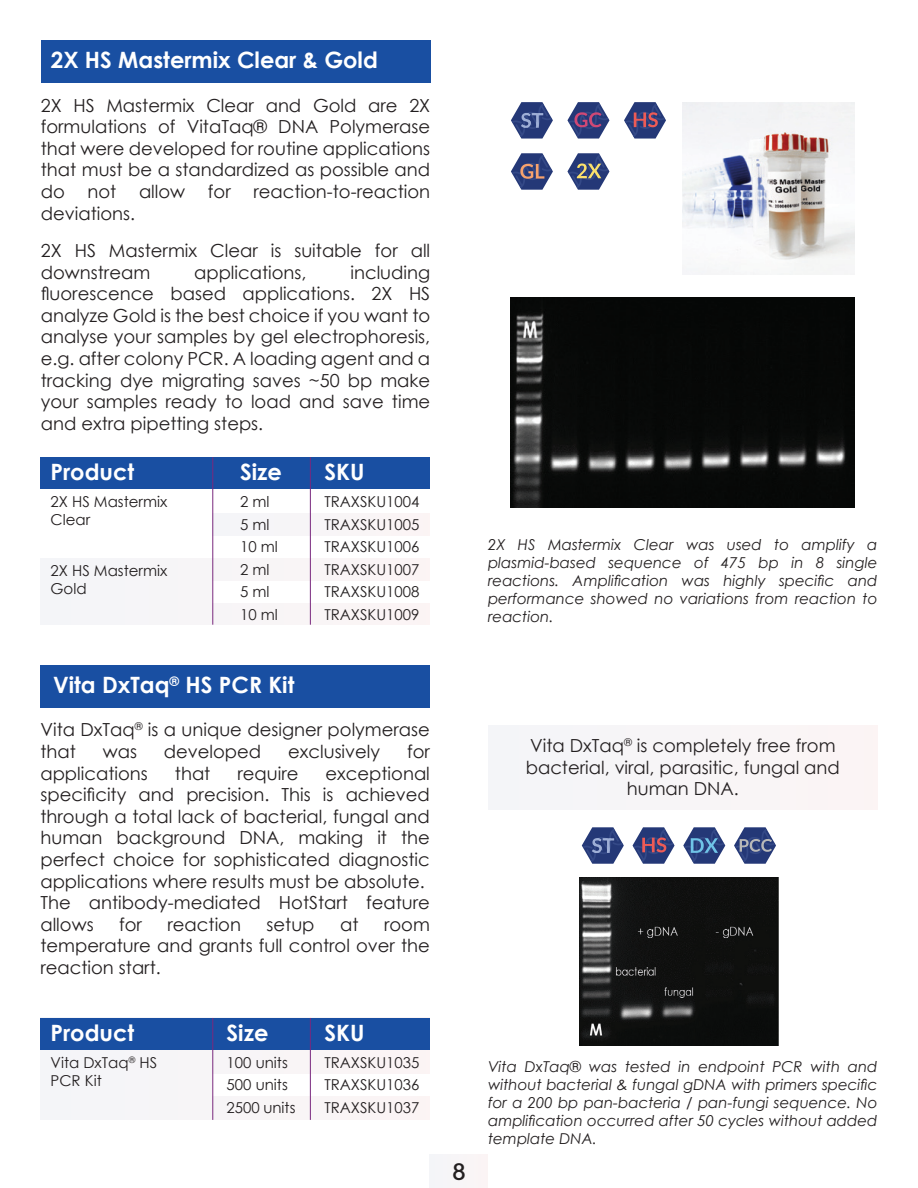
<style>
.page{position:relative;width:918px;height:1188px;background:#fff}
.page>*{position:absolute;margin:0;border:0;box-sizing:border-box;transform-origin:0 0}
.t1{font:700 22.5px "Century Gothic";color:#fff}
.t2{font:22.5px "Alata";color:#231f20}
.t3{font:18px/21.6px "Century Gothic";color:#231f20}
.t4{font:italic 15px/18px "Century Gothic";color:#231f20;text-align:justify}
.t5{font:15px/22.5px "Century Gothic";color:#231f20}
</style>
<div class="page">
<div style="left:40px;top:665px;width:390px;height:43px;background:#194fa2"></div>
<div style="left:488px;top:725px;width:390px;height:84px;background:#f8f5f7"></div>
<div style="left:40px;top:1018px;width:390px;height:102px;background:#f7f5f7"></div>
<div style="left:40px;top:1018px;width:390px;height:31px;background:#194fa2"></div>
<div style="left:213px;top:1074px;width:217px;height:22px;background:#fff"></div>
<hr style="left:212px;top:1018px;width:1px;height:102px;background:#79297e">
<hr style="left:310px;top:1018px;width:1px;height:102px;background:#79297e">
<img style="left:579px;top:878px;width:200px;height:167px">
<svg style="left:582px;top:827px;width:42px;height:37px"></svg>
<svg style="left:633px;top:827px;width:42px;height:37px"></svg>
<svg style="left:683px;top:827px;width:42px;height:37px"></svg>
<svg style="left:734px;top:827px;width:42px;height:37px"></svg>
<div style="left:41px;top:40px;width:389px;height:43px;background:#194fa2"></div>
<div style="left:40px;top:457px;width:390px;height:31px;background:#194fa2"></div>
<div style="left:213px;top:514px;width:217px;height:22px;background:#f8f5f7"></div>
<div style="left:40px;top:559px;width:390px;height:66px;background:#f7f5f7"></div>
<div style="left:213px;top:581px;width:217px;height:22px;background:#fff"></div>
<hr style="left:212px;top:457px;width:1px;height:168px;background:#79297e">
<hr style="left:310px;top:457px;width:1px;height:168px;background:#79297e">
<img style="left:511px;top:298px;width:344px;height:210px">
<img style="left:683px;top:102px;width:172px;height:172px">
<svg style="left:511px;top:102px;width:42px;height:37px"></svg>
<svg style="left:624px;top:102px;width:42px;height:37px"></svg>
<svg style="left:511px;top:153px;width:42px;height:37px"></svg>
<svg style="left:567px;top:102px;width:42px;height:37px"></svg>
<svg style="left:567px;top:153px;width:42px;height:37px"></svg>
<div style="left:430px;top:1154px;width:58px;height:34px;background:#f7f5f7"></div>
<p class="t1" style="left:51px;top:43px;width:329px">2X HS Mastermix Clear &amp; Gold</p>
<p class="t3" style="left:41px;top:94px;width:391px;text-align:justify">2X HS Mastermix Clear and Gold are 2X formulations of VitaTaq® DNA Polymerase that were developed for routine applications that must be a standardized as possible and do</p>
<p class="t3" style="left:88px;top:180px;width:30px">not</p>
<p class="t3" style="left:139px;top:180px;width:48px">allow</p>
<p class="t3" style="left:208px;top:180px;width:24px">for</p>
<p class="t3" style="left:253px;top:180px;width:178px">reaction-to-reaction</p>
<p class="t3" style="left:41px;top:194px;width:391px;line-height:37.5px">deviations.<br>2X HS Mastermix Clear is suitable for all</p>
<p class="t3" style="left:41px;top:261px;width:111px">downstream</p>
<p class="t3" style="left:194px;top:261px;width:114px">applications,</p>
<p class="t3" style="left:41px;top:261px;width:391px;text-align:justify;text-indent:310px">including fluorescence based applications. 2X HS analyze Gold is the best choice if you want to analyse your samples by gel electrophoresis, e.g. after colony PCR. A loading agent and a tracking dye migrating saves ~50 bp make your samples ready to load and save time and extra pipetting steps.</p>
<p class="t1" style="left:50px;top:455px;width:85px">Product</p>
<p class="t5" style="left:50px;top:493px;width:118px;line-height:18px">2X HS Mastermix<br>Clear</p>
<p class="t5" style="left:50px;top:562px;width:118px;line-height:18px">2X HS Mastermix<br>Gold</p>
<p class="t1" style="left:240px;top:455px;width:43px">Size</p>
<p class="t5" style="left:240px;top:490px;width:39px">2 ml<br>5 ml<br>10 ml<br>2 ml<br>5 ml<br>10 ml</p>
<p class="t1" style="left:324px;top:455px;width:42px">SKU</p>
<p class="t5" style="left:324px;top:490px;width:97px;text-align:justify">TRAXSKU1004<br>TRAXSKU1005<br>TRAXSKU1006<br>TRAXSKU1007<br>TRAXSKU1008<br>TRAXSKU1009</p>
<p class="t1" style="left:53px;top:668px;width:243px">Vita DxTaq<sup>®</sup> HS PCR Kit</p>
<p class="t3" style="left:40px;top:719px;width:391px">Vita DxTaq<sup>®</sup> is a unique designer polymerase that</p>
<p class="t3" style="left:103px;top:740px;width:36px">was</p>
<p class="t3" style="left:164px;top:740px;width:99px">developed</p>
<p class="t3" style="left:288px;top:740px;width:94px">exclusively</p>
<p class="t3" style="left:407px;top:740px;width:24px">for</p>
<p class="t3" style="left:40px;top:762px;width:109px">applications</p>
<p class="t3" style="left:175px;top:762px;width:37px">that</p>
<p class="t3" style="left:237px;top:762px;width:63px">require</p>
<p class="t3" style="left:40px;top:762px;width:391px;text-indent:285px">exceptional specificity and precision. This is achieved through a total lack of bacterial, fungal and human background DNA, making it the perfect choice for sophisticated diagnostic applications where results must be absolute.<br>The antibody-mediated HotStart feature allows</p>
<p class="t3" style="left:119px;top:913px;width:24px">for</p>
<p class="t3" style="left:168px;top:913px;width:75px">reaction</p>
<p class="t3" style="left:267px;top:913px;width:50px">setup</p>
<p class="t3" style="left:340px;top:913px;width:20px">at</p>
<p class="t3" style="left:40px;top:913px;width:391px;text-align:justify;text-indent:344px">room temperature and grants full control over the reaction start.</p>
<p class="t1" style="left:50px;top:1016px;width:85px">Product</p>
<p class="t5" style="left:50px;top:1053px;width:108px;line-height:18px">Vita DxTaq<sup>®</sup> HS<br>PCR Kit</p>
<p class="t1" style="left:227px;top:1016px;width:43px">Size</p>
<p class="t5" style="left:227px;top:1051px;width:70px">100 units<br>500 units<br>2500 units</p>
<p class="t1" style="left:324px;top:1016px;width:42px">SKU</p>
<p class="t5" style="left:324px;top:1051px;width:97px;text-align:justify">TRAXSKU1035<br>TRAXSKU1036<br>TRAXSKU1037</p>
<p class="t2" style="left:452px;top:1152px;width:16px">8</p>
<p class="t4" style="left:488px;top:535px;width:391px">2X HS Mastermix Clear was used to amplify a plasmid-based sequence of 475 bp in 8 single reactions. Amplification was highly specific and performance showed no variations from reaction to reaction.</p>
<p class="t3" style="left:526px;top:734px;width:316px;text-align:center">Vita DxTaq<sup>®</sup> is completely free from bacterial, viral, parasitic, fungal and human DNA.</p>
<p class="t4" style="left:488px;top:1057px;width:391px">Vita DxTaq® was tested in endpoint PCR with and without bacterial &amp; fungal gDNA with primers specific for a 200 bp pan-bacteria / pan-fungi sequence. No amplification occurred after 50 cycles without added template DNA.</p>
</div>
